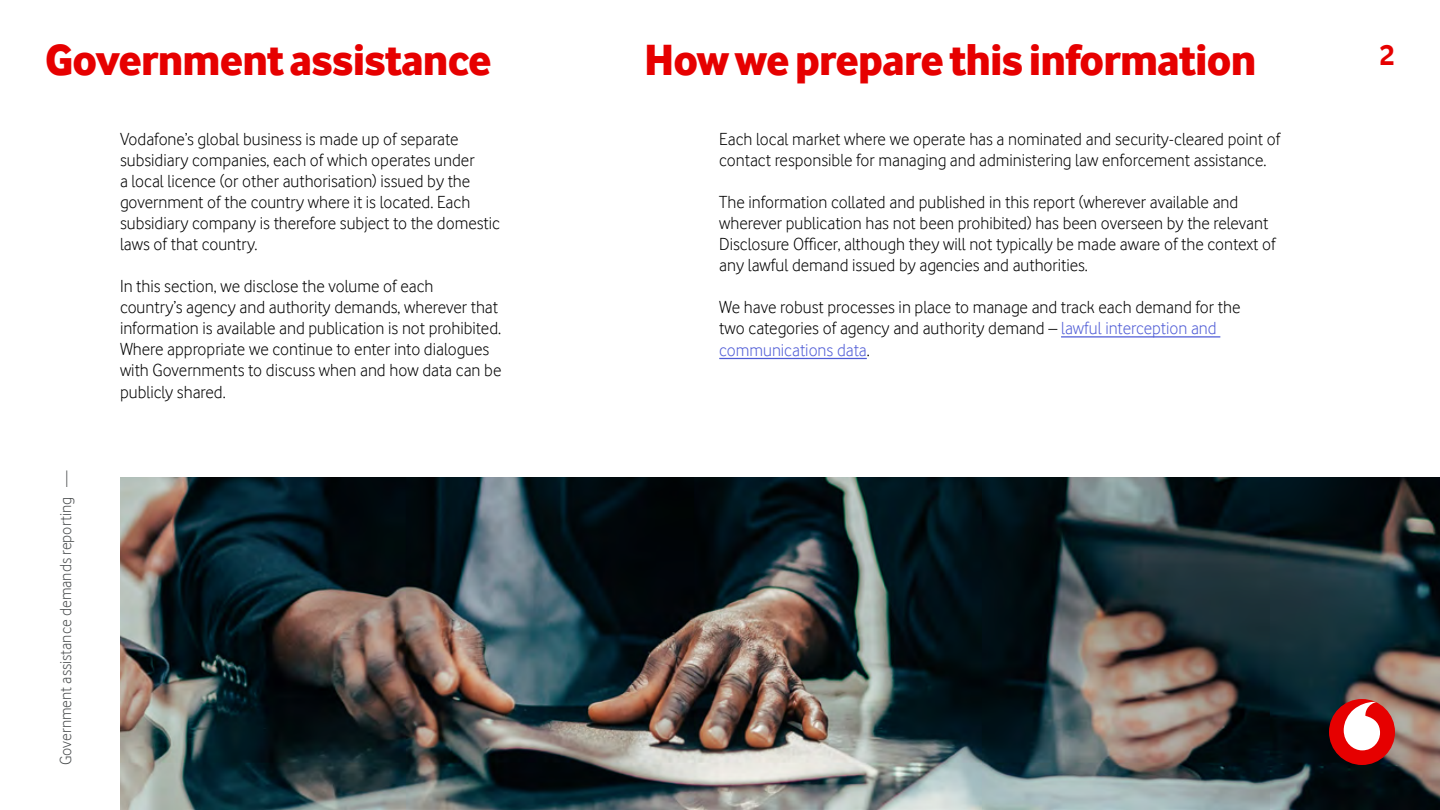
<style>
.page{position:relative;width:1440px;height:810px;background:#fff}
.page>*{position:absolute;margin:0;border:0;box-sizing:border-box;transform-origin:0 0}
.t1{font:45px "Vodafone Ex B";letter-spacing:-.02em;color:#e60000}
.t2{font:700 30px "Vodafone Rg";color:#e60000}
.t3{font:18px/21px "Vodafone Lt";color:#000}
.t4{font:16.5px "Vodafone Lt";color:#4a4d4e}
.s1{color:#4f5cd6}
</style>
<div class="page">
<img style="left:120px;top:477px;width:1320px;height:332px">
<div style="left:1329px;top:699px;width:66px;height:66px;background:#e60000;border-radius:50%"></div>
<svg style="left:1344px;top:702px;width:36px;height:48px"></svg>
<hr style="left:1061px;top:336px;width:159px;height:2px;background:#4f5cd6">
<hr style="left:719px;top:358px;width:148px;height:1px;background:#4f5cd6">
<h1 class="t1" style="left:45px;top:32px;width:448px">Government assistance</h1>
<h1 class="t1" style="left:644px;top:32px;width:614px">How we prepare this information</h1>
<p class="t4" style="left:56px;top:765px;width:296px;rotate:-90deg">Government assistance demands reporting —</p>
<p class="t3" style="left:120px;top:129px;width:382px">Vodafone’s global business is made up of separate subsidiary companies, each of which operates under<br>a local licence (or other authorisation) issued by the government of the country where it is located. Each subsidiary company is therefore subject to the domestic laws of that country.</p>
<p class="t3" style="left:120px;top:276px;width:383px">In this section, we disclose the volume of each<br>country’s agency and authority demands, wherever that information is available and publication is not prohibited.<br>Where appropriate we continue to enter into dialogues with Governments to discuss when and how data can be publicly shared.</p>
<p class="t3" style="left:719px;top:129px;width:563px">Each local market where we operate has a nominated and security-cleared point of contact responsible for managing and administering law enforcement assistance.</p>
<p class="t3" style="left:719px;top:192px;width:558px">The information collated and published in this report (wherever available and wherever publication has not been prohibited) has been overseen by the relevant Disclosure Officer, although they will not typically be made aware of the context of any lawful demand issued by agencies and authorities.</p>
<p class="t3" style="left:719px;top:296px;width:523px">We have robust processes in place to manage and track each demand for the two categories of agency and authority demand – <span class="s1">lawful interception and communications data</span>.</p>
<h2 class="t2" style="left:1380px;top:38px;width:17px">2</h2>
</div>
